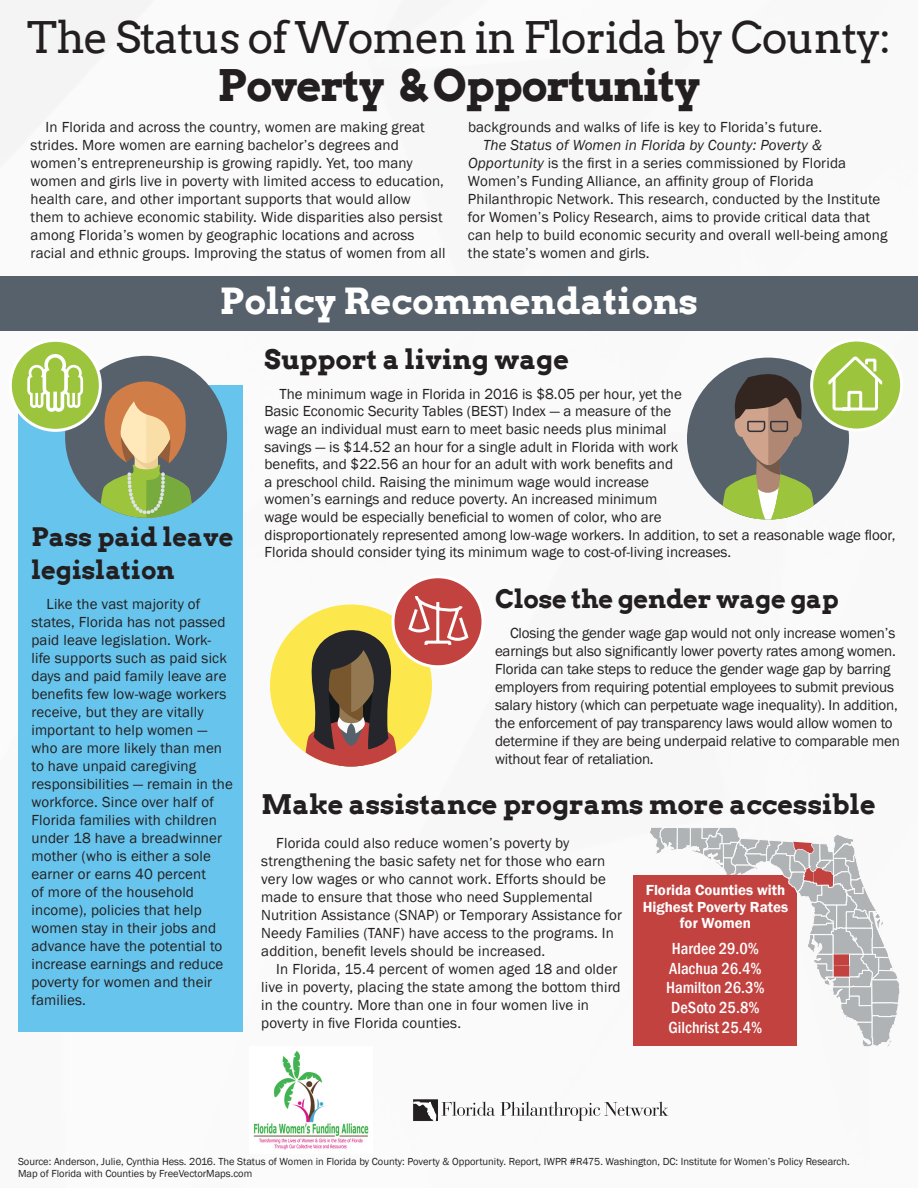
<style>
.page{position:relative;width:918px;height:1188px;background:#fff}
.page>*{position:absolute;margin:0;border:0;box-sizing:border-box;transform-origin:0 0}
.t1{font:43.5px "Arvo";letter-spacing:-.03em;color:#231f20}
.t2{font:700 43.5px "Arvo";letter-spacing:-.03em;color:#231f20}
.t3{font:700 36px "Arvo";color:#fff}
.t4{font:700 27px "Arvo";color:#231f20}
.t5{font:700 25.5px/32.4px "Arvo";color:#231f20}
.t6{font:500 condensed 16.5px/19.8px "Franklin Gothic";color:#fff;text-align:center}
.t7{font:15px/18px "Franklin Gothic";letter-spacing:.01em;color:#231f20}
.t8{font:15px/18px "Franklin Gothic";letter-spacing:-.01em;color:#231f20}
.t9{font:600 15px/16.5px "Franklin Gothic";color:#fff;text-align:center}
.t10{font:10.5px/12.6px "Franklin Gothic";color:#231f20}
.s1{font-style:italic}
</style>
<div class="page">
<img style="left:0;top:0;width:849px;height:1116px">
<div style="left:634px;top:876px;width:163px;height:170px;background:#c24240"></div>
<svg style="left:649px;top:713px;width:251px;height:377px"></svg>
<div style="left:697px;top:876px;width:63px;height:8px;background:#c24240"></div>
<div style="left:0;top:276px;width:918px;height:55px;background:#57616b"></div>
<img style="left:407px;top:1093px;width:37px;height:29px">
<svg style="left:413px;top:1101px;width:23px;height:20px"></svg>
<svg style="left:442px;top:1101px;width:226px;height:20px"></svg>
<img style="left:250px;top:1046px;width:123px;height:104px">
<div style="left:18px;top:385px;width:225px;height:646px;background:#67c4ec"></div>
<div style="left:270px;top:604px;width:162px;height:162px;background:#fce84d;border-radius:81px"></div>
<svg style="left:304px;top:629px;width:94px;height:137px"></svg>
<div style="left:393px;top:577px;width:90px;height:90px;background:#c24240;border-radius:50%"></div>
<div style="left:392px;top:575px;width:92px;height:93px;border:3px solid #fff;border-radius:50%"></div>
<svg style="left:408px;top:596px;width:61px;height:49px"></svg>
<div style="left:687px;top:358px;width:162px;height:162px;background:#57616b;border-radius:81px"></div>
<svg style="left:721px;top:371px;width:94px;height:149px"></svg>
<div style="left:812px;top:340px;width:90px;height:90px;background:#9cc43d;border-radius:50%"></div>
<div style="left:810px;top:339px;width:93px;height:93px;border:3px solid #fff;border-radius:50%"></div>
<svg style="left:828px;top:357px;width:54px;height:54px"></svg>
<div style="left:65px;top:356px;width:162px;height:162px;background:#57616b;border-radius:81px"></div>
<svg style="left:99px;top:381px;width:94px;height:137px"></svg>
<div style="left:10px;top:340px;width:90px;height:90px;background:#9cc43d;border-radius:50%"></div>
<div style="left:9px;top:339px;width:93px;height:93px;border:3px solid #fff;border-radius:50%"></div>
<svg style="left:27px;top:354px;width:56px;height:58px"></svg>
<h1 class="t1" style="left:27px;top:12px;width:866px">The Status of Women in Florida by County:</h1>
<h1 class="t2" style="left:218px;top:58px;width:484px">Poverty &amp; Opportunity</h1>
<p class="t7" style="left:31px;top:118px;width:416px;text-indent:15px">In Florida and across the country, women are making great strides. More women are earning bachelor’s degrees and women’s entrepreneurship is growing rapidly. Yet, too many women and girls live in poverty with limited access to education, health care, and other important supports that would allow them to achieve economic stability. Wide disparities also persist among Florida’s women by geographic locations and across racial and ethnic groups. Improving the status of women from all</p>
<p class="t7" style="left:468px;top:118px;width:356px">backgrounds and walks of life is key to Florida’s future.</p>
<p class="t7" style="left:468px;top:136px;width:421px;text-indent:15px"><span class="s1">The Status of Women in Florida by County: Poverty &amp; Opportunity</span> is the first in a series commissioned by Florida Women’s Funding Alliance, an affinity group of Florida Philanthropic Network. This research, conducted by the Institute for Women’s Policy Research, aims to provide critical data that can help to build economic security and overall well-being among the state’s women and girls.</p>
<h2 class="t3" style="left:220px;top:278px;width:480px">Policy Recommendations</h2>
<h3 class="t4" style="left:265px;top:342px;width:306px">Support a living wage</h3>
<p class="t7" style="left:265px;top:385px;width:632px;text-indent:15px">The minimum wage in Florida in 2016 is $8.05 per hour, yet the<br>Basic Economic Security Tables (BEST) Index — a measure of the<br>wage an individual must earn to meet basic needs plus minimal<br>savings — is $14.52 an hour for a single adult in Florida with work<br>benefits, and $22.56 an hour for an adult with work benefits and<br>a preschool child. Raising the minimum wage would increase<br>women’s earnings and reduce poverty. An increased minimum<br>wage would be especially beneficial to women of color, who are<br>disproportionately represented among low-wage workers. In addition, to set a reasonable wage floor, Florida should consider tying its minimum wage to cost-of-living increases.</p>
<h3 class="t5" style="left:32px;top:521px;width:204px">Pass paid leave legislation</h3>
<p class="t7" style="left:32px;top:595px;width:203px;text-indent:15px">Like the vast majority of states, Florida has not passed paid leave legislation. Work&shy;life supports such as paid sick days and paid family leave are benefits few low-wage workers receive, but they are vitally important to help women — who are more likely than men to have unpaid caregiving responsibilities — remain in the workforce. Since over half of<br>Florida families with children under 18 have a breadwinner mother (who is either a sole earner or earns 40 percent<br>of more of the household income), policies that help women stay in their jobs and advance have the potential to increase earnings and reduce poverty for women and their families.</p>
<h3 class="t5" style="left:495px;top:582px;width:345px">Close the gender wage gap</h3>
<p class="t8" style="left:495px;top:624px;width:407px;text-indent:15px">Closing the gender wage gap would not only increase women’s earnings but also significantly lower poverty rates among women.<br>Florida can take steps to reduce the gender wage gap by barring employers from requiring potential employees to submit previous salary history (which can perpetuate wage inequality). In addition, the enforcement of pay transparency laws would allow women to determine if they are being underpaid relative to comparable men without fear of retaliation.</p>
<h3 class="t4" style="left:262px;top:787px;width:616px">Make assistance programs more accessible</h3>
<p class="t7" style="left:261px;top:834px;width:362px;text-indent:15px">Florida could also reduce women’s poverty by strengthening the basic safety net for those who earn very low wages or who cannot work. Efforts should be made to ensure that those who need Supplemental Nutrition Assistance (SNAP) or Temporary Assistance for Needy Families (TANF) have access to the programs. In addition, benefit levels should be increased.</p>
<p class="t7" style="left:261px;top:960px;width:361px;text-indent:15px">In Florida, 15.4 percent of women aged 18 and older live in poverty, placing the state among the bottom third in the country. More than one in four women live in poverty in five Florida counties.</p>
<p class="t9" style="left:643px;top:882px;width:147px">Florida Counties with<br>Highest Poverty Rates for Women</p>
<p class="t6" style="left:666px;top:938px;width:100px">Hardee 29.0%<br>Alachua 26.4%<br>Hamilton 26.3%<br>DeSoto 25.8%<br>Gilchrist 25.4%</p>
<p class="t10" style="left:18px;top:1155px;width:833px">Source: Anderson, Julie, Cynthia Hess. 2016. The Status of Women in Florida by County: Poverty &amp; Opportunity. Report, IWPR #R475. Washington, DC: Institute for Women’s Policy Research.<br>Map of Florida with Counties by FreeVectorMaps.com</p>
</div>
